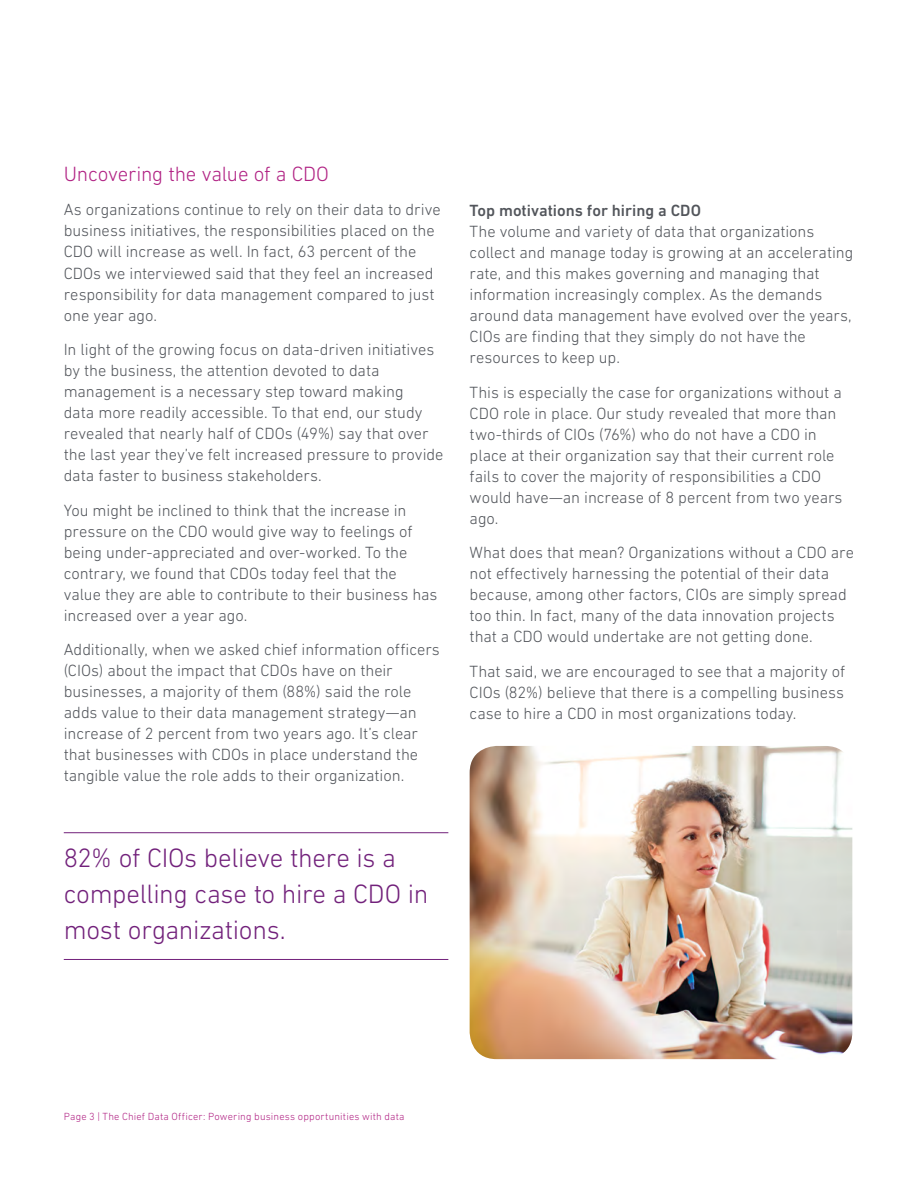
<style>
.page{position:relative;width:918px;height:1188px;background:#fff}
.page>*{position:absolute;margin:0;border:0;box-sizing:border-box;transform-origin:0 0}
.t1{font:300 27px/36px "DIN Next W1 G";letter-spacing:-.01em;color:#72217b}
.t2{font:300 21px "DIN Next W1 G";letter-spacing:-.01em;color:#b12384}
.t3{font:300 16.5px/21px "DIN Next W1 G";letter-spacing:-.005em;color:#52555b}
.t4{font:500 16.5px "DIN Next W1 G";color:#52555b}
.t5{font:300 10.5px "DIN Next W1 G";letter-spacing:.015em;color:#b12384}
</style>
<div class="page">
<hr style="left:64px;top:832px;width:384px;height:1px;background:#72217b">
<hr style="left:64px;top:959px;width:384px;height:1px;background:#72217b">
<img style="left:470px;top:746px;width:382px;height:313px">
<p class="t2" style="left:64px;top:162px;width:267px">Uncovering the value of a CDO</p>
<p class="t3" style="left:64px;top:199px;width:378px">As organizations continue to rely on their data to drive business initiatives, the responsibilities placed on the CDO will increase as well. In fact, 63 percent of the CDOs we interviewed said that they feel an increased responsibility for data management compared to just one year ago.</p>
<p class="t3" style="left:64px;top:339px;width:381px">In light of the growing focus on data-driven initiatives by the business, the attention devoted to data management is a necessary step toward making<br>data more readily accessible. To that end, our study revealed that nearly half of CDOs (49%) say that over the last year they’ve felt increased pressure to provide data faster to business stakeholders.</p>
<p class="t3" style="left:64px;top:499px;width:375px">You might be inclined to think that the increase in pressure on the CDO would give way to feelings of being under-appreciated and over-worked. To the contrary, we found that CDOs today feel that the value they are able to contribute to their business has increased over a year ago.</p>
<p class="t3" style="left:64px;top:639px;width:378px">Additionally, when we asked chief information officers (CIOs) about the impact that CDOs have on their businesses, a majority of them (88%) said the role adds value to their data management strategy—an increase of 2 percent from two years ago. It’s clear that businesses with CDOs in place understand the tangible value the role adds to their organization.</p>
<h1 class="t1" style="left:64px;top:839px;width:366px">82% of CIOs believe there is a compelling case to hire a CDO in most organizations.</h1>
<p class="t4" style="left:470px;top:201px;width:233px">Top motivations for hiring a CDO</p>
<p class="t3" style="left:470px;top:221px;width:385px">The volume and variety of data that organizations collect and manage today is growing at an accelerating rate, and this makes governing and managing that information increasingly complex. As the demands around data management have evolved over the years, CIOs are finding that they simply do not have the resources to keep up.</p>
<p class="t3" style="left:470px;top:381px;width:374px">This is especially the case for organizations without a CDO role in place. Our study revealed that more than two-thirds of CIOs (76%) who do not have a CDO in place at their organization say that their current role fails to cover the majority of responsibilities a CDO would have—an increase of 8 percent from two years ago.</p>
<p class="t3" style="left:470px;top:542px;width:386px">What does that mean? Organizations without a CDO are not effectively harnessing the potential of their data because, among other factors, CIOs are simply spread too thin. In fact, many of the data innovation projects that a CDO would undertake are not getting done.</p>
<p class="t3" style="left:470px;top:660px;width:377px;text-align:justify">That said, we are encouraged to see that a majority of CIOs (82%) believe that there is a compelling business case to hire a CDO in most organizations today.</p>
<p class="t5" style="left:64px;top:1111px;width:342px">Page 3 | The Chief Data Officer: Powering business opportunities with data</p>
</div>
